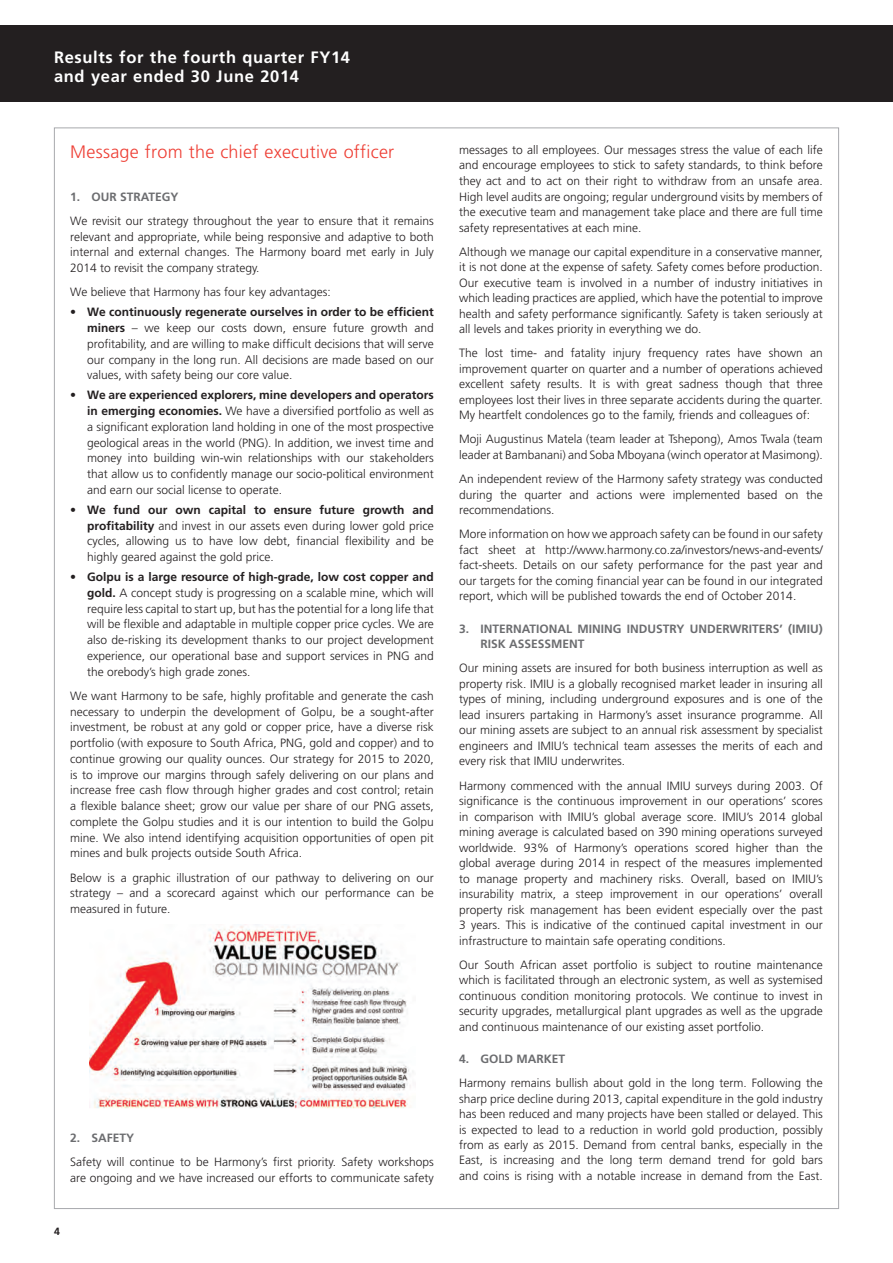
<style>
.page{position:relative;width:893px;height:1263px;background:#fff}
.page>*{position:absolute;margin:0;border:0;box-sizing:border-box;transform-origin:0 0}
.t1{font:300 18px "Frutiger LT Std";letter-spacing:.015em;color:#ee3e34}
.t2{font:700 16.5px/18.6px "Frutiger LT Std";letter-spacing:.04em;color:#fff}
.t3{font:300 12px/15.6px "Frutiger LT Std";color:#231f20;text-align:justify}
.t4{font:700 12px "Frutiger LT Std";color:#6c6d70}
.t5{font:700 10.5px "Frutiger LT Std";color:#231f20}
.s1{font-weight:700}
</style>
<div class="page">
<div style="left:54px;top:128px;width:785px;height:1081px;background:#fff;border:1px solid #a8a9ad"></div>
<div style="left:0;top:26px;width:893px;height:76px;background:#231f20"></div>
<img style="left:89px;top:924px;width:324px;height:185px">
<h2 class="t2" style="left:54px;top:48px;width:298px">Results for the fourth quarter FY14 and year ended 30 June 2014</h2>
<h1 class="t1" style="left:70px;top:142px;width:326px">Message from the chief executive officer</h1>
<p class="t4" style="left:70px;top:189px;width:59px">1. Our strategy</p>
<p class="t3" style="left:70px;top:213px;width:365px">We revisit our strategy throughout the year to ensure that it remains relevant and appropriate, while being responsive and adaptive to both internal and external changes. The Harmony board met early in July 2014 to revisit the company strategy.</p>
<p class="t3" style="left:70px;top:285px;width:262px">We believe that Harmony has four key advantages:</p>
<p class="t3" style="left:87px;top:305px;width:348px;text-indent:-17px"><span class="s1">• We continuously regenerate ourselves in order to be efficient miners</span> – we keep our costs down, ensure future growth and profitability, and are willing to make difficult decisions that will serve our company in the long run. All decisions are made based on our values, with safety being our core value.</p>
<p class="t3" style="left:87px;top:388px;width:348px;text-indent:-17px"><span class="s1">• We are experienced explorers, mine developers and operators in emerging economies.</span> We have a diversified portfolio as well as a significant exploration land holding in one of the most prospective geological areas in the world (PNG). In addition, we invest time and money into building win-win relationships with our stakeholders that allow us to confidently manage our socio-political environment and earn our social license to operate.</p>
<p class="t3" style="left:87px;top:502px;width:348px;text-indent:-17px"><span class="s1">• We fund our own capital to ensure future growth and profitability</span> and invest in our assets even during lower gold price cycles, allowing us to have low debt, financial flexibility and be highly geared against the gold price.</p>
<p class="t3" style="left:87px;top:569px;width:348px;text-indent:-17px"><span class="s1">• Golpu is a large resource of high-grade, low cost copper and gold.</span> A concept study is progressing on a scalable mine, which will require less capital to start up, but has the potential for a long life that will be flexible and adaptable in multiple copper price cycles. We are also de-risking its development thanks to our project development experience, our operational base and support services in PNG and the orebody’s high grade zones.</p>
<p class="t3" style="left:70px;top:688px;width:365px">We want Harmony to be safe, highly profitable and generate the cash necessary to underpin the development of Golpu, be a sought-after investment, be robust at any gold or copper price, have a diverse risk portfolio (with exposure to South Africa, PNG, gold and copper) and to continue growing our quality ounces. Our strategy for 2015 to 2020, is to improve our margins through safely delivering on our plans and increase free cash flow through higher grades and cost control; retain a flexible balance sheet; grow our value per share of our PNG assets, complete the Golpu studies and it is our intention to build the Golpu mine. We also intend identifying acquisition opportunities of open pit mines and bulk projects outside South Africa.</p>
<p class="t3" style="left:70px;top:870px;width:365px">Below is a graphic illustration of our pathway to delivering on our strategy – and a scorecard against which our performance can be measured in future.</p>
<p class="t4" style="left:70px;top:1131px;width:37px">2. Safety</p>
<p class="t3" style="left:70px;top:1154px;width:365px">Safety will continue to be Harmony’s first priority. Safety workshops are ongoing and we have increased our efforts to communicate safety</p>
<p class="t5" style="left:54px;top:1225px;width:7px">4</p>
<p class="t3" style="left:459px;top:142px;width:365px">messages to all employees. Our messages stress the value of each life and encourage employees to stick to safety standards, to think before they act and to act on their right to withdraw from an unsafe area.<br>High level audits are ongoing; regular underground visits by members of the executive team and management take place and there are full time safety representatives at each mine.</p>
<p class="t3" style="left:459px;top:244px;width:365px">Although we manage our capital expenditure in a conservative manner, it is not done at the expense of safety. Safety comes before production.<br>Our executive team is involved in a number of industry initiatives in which leading practices are applied, which have the potential to improve health and safety performance significantly. Safety is taken seriously at all levels and takes priority in everything we do.</p>
<p class="t3" style="left:459px;top:345px;width:365px">The lost time- and fatality injury frequency rates have shown an improvement quarter on quarter and a number of operations achieved excellent safety results. It is with great sadness though that three employees lost their lives in three separate accidents during the quarter.<br>My heartfelt condolences go to the family, friends and colleagues of:</p>
<p class="t3" style="left:459px;top:432px;width:365px">Moji Augustinus Matela (team leader at Tshepong), Amos Twala (team leader at Bambanani) and Soba Mboyana (winch operator at Masimong).</p>
<p class="t3" style="left:459px;top:471px;width:365px">An independent review of the Harmony safety strategy was conducted during the quarter and actions were implemented based on the recommendations.</p>
<p class="t3" style="left:459px;top:526px;width:365px">More information on how we approach safety can be found in our safety fact sheet at http://www.harmony.co.za/investors/news-and-events/ fact-sheets. Details on our safety performance for the past year and our targets for the coming financial year can be found in our integrated report, which will be published towards the end of October 2014.</p>
<p class="t4" style="left:459px;top:621px;width:33px">3. International</p>
<p class="t4" style="left:578px;top:621px;width:19px">Mining</p>
<p class="t4" style="left:627px;top:621px;width:12px">Industry</p>
<p class="t4" style="left:690px;top:621px;width:17px">Underwrite</p>
<p class="t4" style="left:765px;top:621px;width:59px">Rs’ (IMIU)</p>
<p class="t4" style="left:481px;top:637px;width:8px">risk</p>
<p class="t4" style="left:509px;top:637px;width:9px">assessment</p>
<p class="t3" style="left:459px;top:660px;width:365px">Our mining assets are insured for both business interruption as well as property risk. IMIU is a globally recognised market leader in insuring all types of mining, including underground exposures and is one of the lead insurers partaking in Harmony’s asset insurance programme. All our mining assets are subject to an annual risk assessment by specialist engineers and IMIU’s technical team assesses the merits of each and every risk that IMIU underwrites.</p>
<p class="t3" style="left:459px;top:778px;width:365px">Harmony commenced with the annual IMIU surveys during 2003. Of significance is the continuous improvement in our operations’ scores in comparison with IMIU’s global average score. IMIU’s 2014 global mining average is calculated based on 390 mining operations surveyed worldwide. 93% of Harmony’s operations scored higher than the global average during 2014 in respect of the measures implemented to manage property and machinery risks. Overall, based on IMIU’s insurability matrix, a steep improvement in our operations’ overall property risk management has been evident especially over the past 3 years. This is indicative of the continued capital investment in our infrastructure to maintain safe operating conditions.</p>
<p class="t3" style="left:459px;top:957px;width:365px">Our South African asset portfolio is subject to routine maintenance which is facilitated through an electronic system, as well as systemised continuous condition monitoring protocols. We continue to invest in security upgrades, metallurgical plant upgrades as well as the upgrade and continuous maintenance of our existing asset portfolio.</p>
<p class="t4" style="left:459px;top:1052px;width:39px">4. Gold</p>
<p class="t4" style="left:517px;top:1052px;width:9px">market</p>
<p class="t3" style="left:459px;top:1076px;width:365px">Harmony remains bullish about gold in the long term. Following the sharp price decline during 2013, capital expenditure in the gold industry has been reduced and many projects have been stalled or delayed. This is expected to lead to a reduction in world gold production, possibly from as early as 2015. Demand from central banks, especially in the East, is increasing and the long term demand trend for gold bars and coins is rising with a notable increase in demand from the East.</p>
</div>
